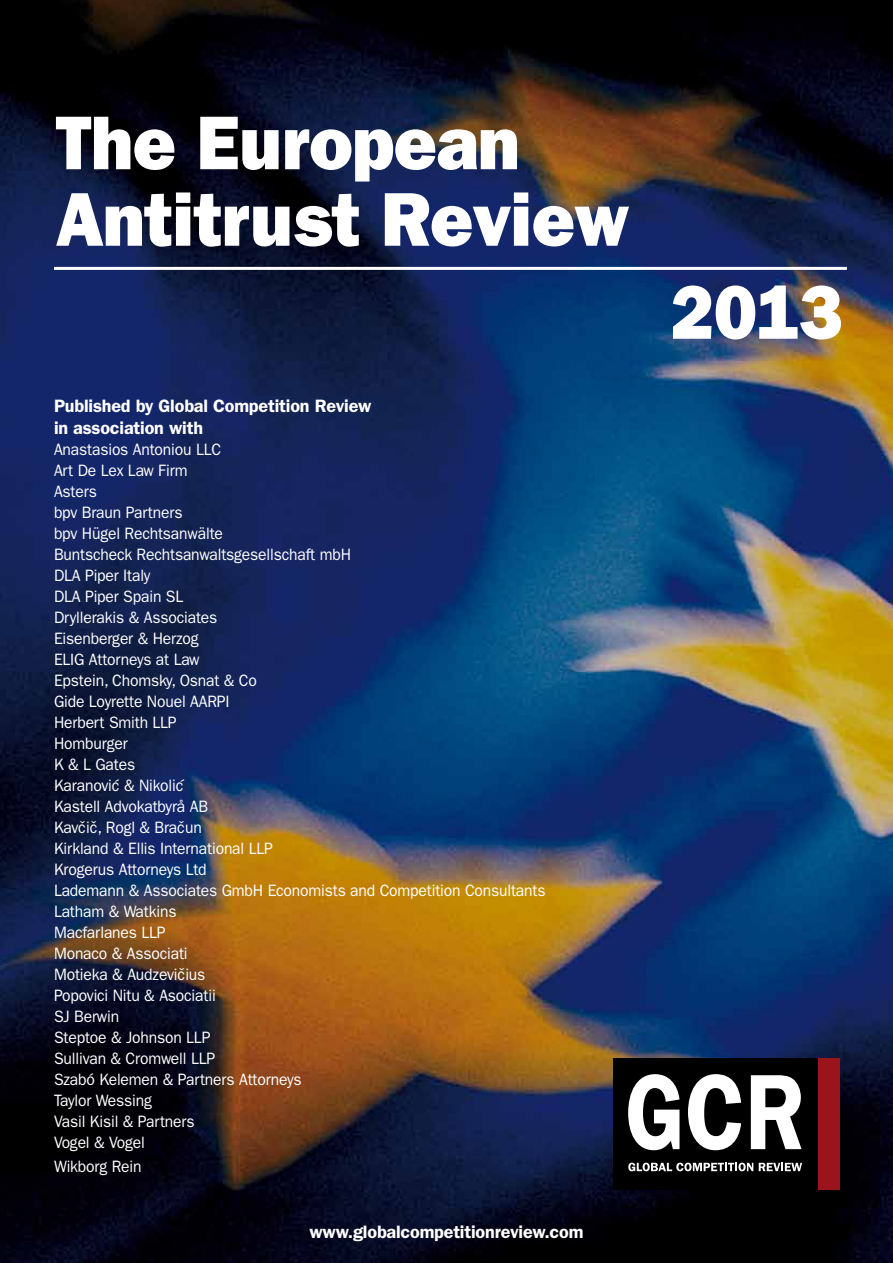
<style>
.page{position:relative;width:893px;height:1263px;background:#fff}
.page>*{position:absolute;margin:0;border:0;box-sizing:border-box;transform-origin:0 0}
.t1{font:800 76.5px/76.5px "Franklin Gothic";letter-spacing:-.01em;color:#fff;scale:.95 1}
.t2{font:600 18px/22.5px "Franklin Gothic";letter-spacing:-.01em;color:#fff}
.t3{font:16.5px/21px "Franklin Gothic";letter-spacing:-.01em;color:#fff;scale:.95 1}
</style>
<div class="page">
<img style="left:0;top:0;width:893px;height:1263px">
<div style="left:613px;top:1058px;width:221px;height:132px;background:#000"></div>
<div style="left:818px;top:1058px;width:22px;height:132px;background:#9a141c"></div>
<svg style="left:628px;top:1074px;width:51px;height:76px"></svg>
<svg style="left:688px;top:1074px;width:53px;height:76px"></svg>
<svg style="left:751px;top:1075px;width:50px;height:74px"></svg>
<svg style="left:628px;top:1163px;width:125px;height:8px"></svg>
<svg style="left:759px;top:1163px;width:43px;height:8px"></svg>
<hr style="left:54px;top:267px;width:793px;height:3px;background:#fff">
<h1 class="t1" style="left:56px;top:105px;width:607px">The European<br>Antitrust Review</h1>
<p class="t2" style="left:54px;top:394px;width:319px">Published by Global Competition Review in association with</p>
<p class="t3" style="left:54px;top:439px;width:519px">Anastasios Antoniou LLC<br>Art De Lex Law Firm<br>Asters<br>bpv Braun Partners<br>bpv Hügel Rechtsanwälte<br>Buntscheck Rechtsanwaltsgesellschaft mbH<br>DLA Piper Italy<br>DLA Piper Spain SL<br>Dryllerakis &amp; Associates<br>Eisenberger &amp; Herzog<br>ELIG Attorneys at Law<br>Epstein, Chomsky, Osnat &amp; Co<br>Gide Loyrette Nouel AARPI<br>Herbert Smith LLP<br>Homburger<br>K &amp; L Gates<br>Karanovic´ &amp; Nikolic´<br>Kastell Advokatbyrå AB<br>Kavcˇicˇ, Rogl &amp; Bracˇun<br>Kirkland &amp; Ellis International LLP<br>Krogerus Attorneys Ltd<br>Lademann &amp; Associates GmbH Economists and Competition Consultants<br>Latham &amp; Watkins<br>Macfarlanes LLP<br>Monaco &amp; Associati<br>Motieka &amp; Audzevicˇius<br>Popovici Nitu &amp; Asociatii<br>SJ Berwin<br>Steptoe &amp; Johnson LLP<br>Sullivan &amp; Cromwell LLP<br>Szabó Kelemen &amp; Partners Attorneys<br>Taylor Wessing<br>Vasil Kisil &amp; Partners<br>Vogel &amp; Vogel</p>
<p class="t3" style="left:54px;top:1155px;width:94px">Wikborg Rein</p>
<p class="t2" style="left:309px;top:1220px;width:275px">www.globalcompetitionreview.com</p>
<h1 class="t1" style="left:671px;top:274px;width:183px">2013</h1>
</div>
